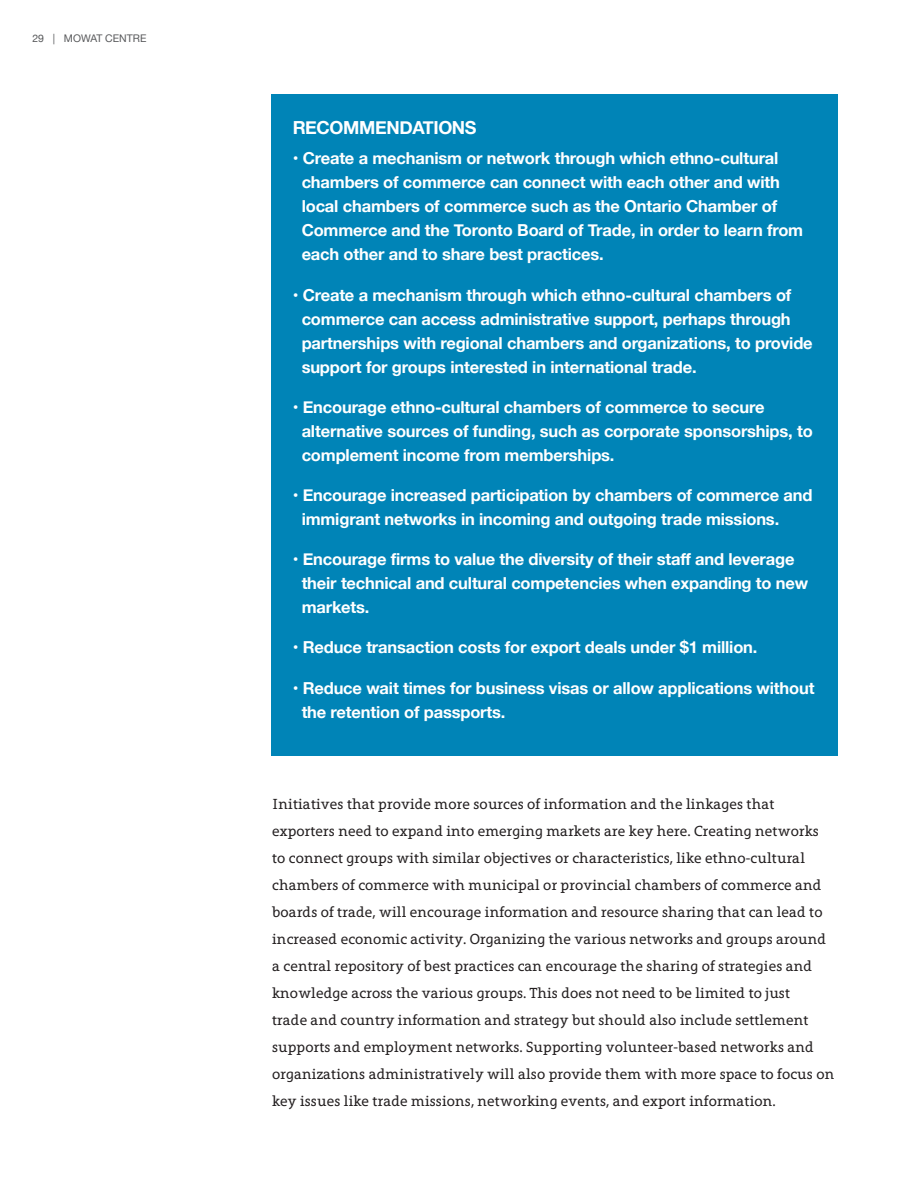
<style>
.page{position:relative;width:918px;height:1188px;background:#fff}
.page>*{position:absolute;margin:0;border:0;box-sizing:border-box;transform-origin:0 0}
.t1{font:700 18px "Helvetica Neue";letter-spacing:-.02em;color:#fff}
.t2{font:700 16.5px/24px "Helvetica Neue";letter-spacing:-.01em;color:#fff}
.t3{font:15px/27px "Grandesign Neue Serif";letter-spacing:.01em;color:#231f20}
.t4{font:10.5px "Helvetica Neue";color:#57585a}
</style>
<div class="page">
<div style="left:271px;top:94px;width:567px;height:662px;background:#0084b7"></div>
<p class="t4" style="left:32px;top:31px;width:41px">29 | MOWAT</p>
<p class="t4" style="left:105px;top:31px;width:8px">CENTRE</p>
<p class="t1" style="left:293px;top:113px;width:185px">Recomm endations</p>
<p class="t2" style="left:302px;top:147px;width:503px;text-indent:-9px">• Create a mechanism or network through which ethno-cultural chambers of commerce can connect with each other and with local chambers of commerce such as the Ontario Chamber of Commerce and the Toronto Board of Trade, in order to learn from each other and to share best practices.</p>
<p class="t2" style="left:302px;top:283px;width:513px;text-indent:-9px">• Create a mechanism through which ethno-cultural chambers of commerce can access administrative support, perhaps through partnerships with regional chambers and organizations, to provide support for groups interested in international trade.</p>
<p class="t2" style="left:302px;top:395px;width:513px;text-indent:-9px">• Encourage ethno-cultural chambers of commerce to secure alternative sources of funding, such as corporate sponsorships, to complement income from memberships.</p>
<p class="t2" style="left:302px;top:484px;width:512px;text-indent:-9px">• Encourage increased participation by chambers of commerce and immigrant networks in incoming and outgoing trade missions.</p>
<p class="t2" style="left:302px;top:548px;width:508px;text-indent:-9px">• Encourage firms to value the diversity of their staff and leverage their technical and cultural competencies when expanding to new markets.</p>
<p class="t2" style="left:293px;top:636px;width:466px">• Reduce transaction costs for export deals under $1 million.</p>
<p class="t2" style="left:302px;top:676px;width:514px;text-indent:-9px">• Reduce wait times for business visas or allow applications without the retention of passports.</p>
<p class="t3" style="left:272px;top:791px;width:564px">Initiatives that provide more sources of information and the linkages that exporters need to expand into emerging markets are key here. Creating networks to connect groups with similar objectives or characteristics, like ethno-cultural chambers of commerce with municipal or provincial chambers of commerce and boards of trade, will encourage information and resource sharing that can lead to increased economic activity. Organizing the various networks and groups around a central repository of best practices can encourage the sharing of strategies and knowledge across the various groups. This does not need to be limited to just<br>trade and country information and strategy but should also include settlement supports and employment networks. Supporting volunteer-based networks and organizations administratively will also provide them with more space to focus on key issues like trade missions, networking events, and export information.</p>
</div>
